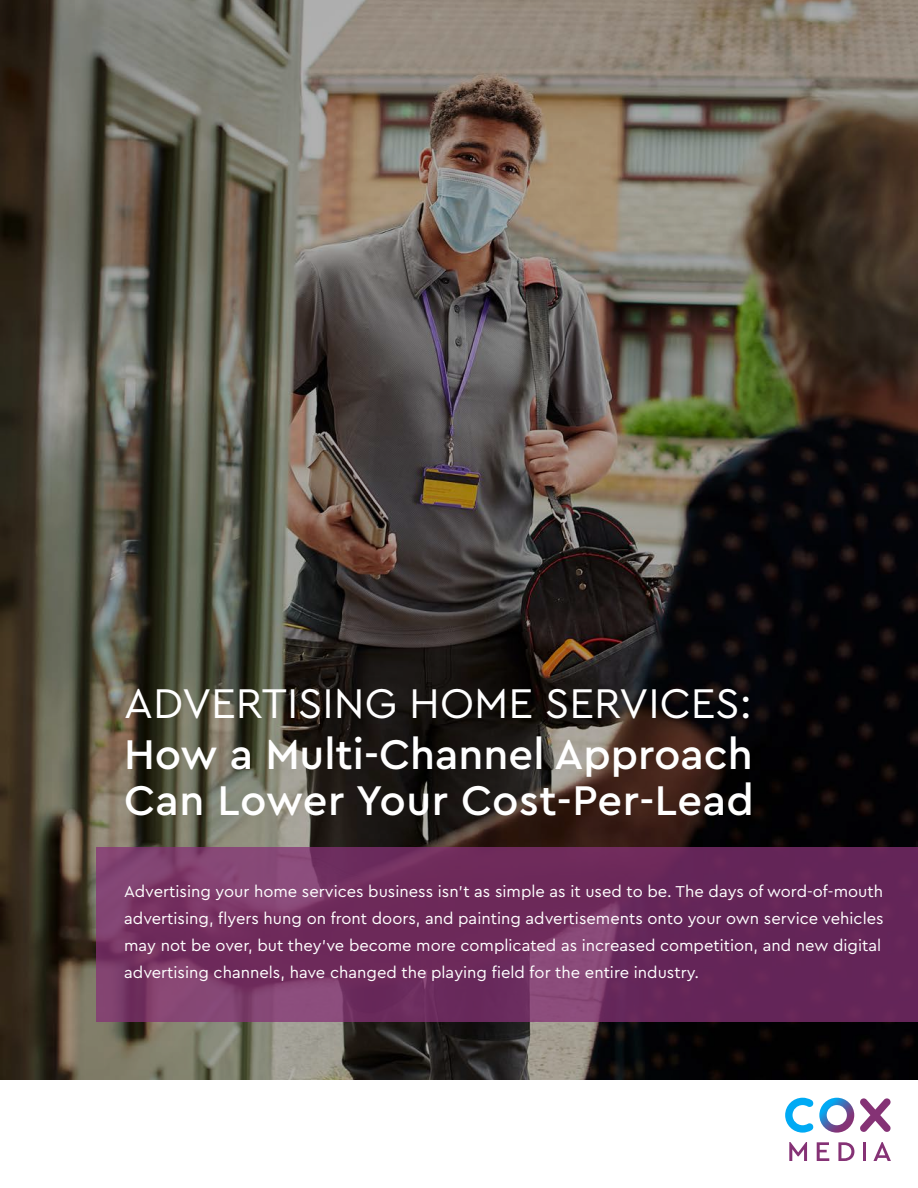
<style>
.page{position:relative;width:918px;height:1188px;background:#fff}
.page>*{position:absolute;margin:0;border:0;box-sizing:border-box;transform-origin:0 0}
.t1{font:500 43.5px/46.5px "Cera Pro";color:#fff}
.t2{font:43.5px "Cera Pro";color:#fff}
.t3{font:16.5px/27px "Cera Pro";color:#fff}
</style>
<div class="page">
<img style="left:0;top:0;width:918px;height:1080px">
<svg style="left:96px;top:847px;width:822px;height:175px;background:#6f2f5f"></svg>
<svg style="left:860px;top:1098px;width:31px;height:34px"></svg>
<svg style="left:785px;top:1098px;width:69px;height:35px"></svg>
<svg style="left:789px;top:1142px;width:18px;height:19px"></svg>
<svg style="left:817px;top:1142px;width:12px;height:19px"></svg>
<svg style="left:838px;top:1142px;width:16px;height:19px"></svg>
<hr style="left:863px;top:1142px;width:3px;height:19px;background:#853275">
<svg style="left:873px;top:1142px;width:18px;height:19px"></svg>
<h1 class="t2" style="left:124px;top:674px;width:629px">ADVERTISING HOME SERVICES:</h1>
<h1 class="t1" style="left:124px;top:729px;width:631px">How a Multi-Channel Approach<br>Can Lower Your Cost-Per-Lead</h1>
<p class="t3" style="left:124px;top:877px;width:761px">Advertising your home services business isn’t as simple as it used to be. The days of word-of-mouth advertising, flyers hung on front doors, and painting advertisements onto your own service vehicles may not be over, but they’ve become more complicated as increased competition, and new digital advertising channels, have changed the playing field for the entire industry.</p>
</div>
